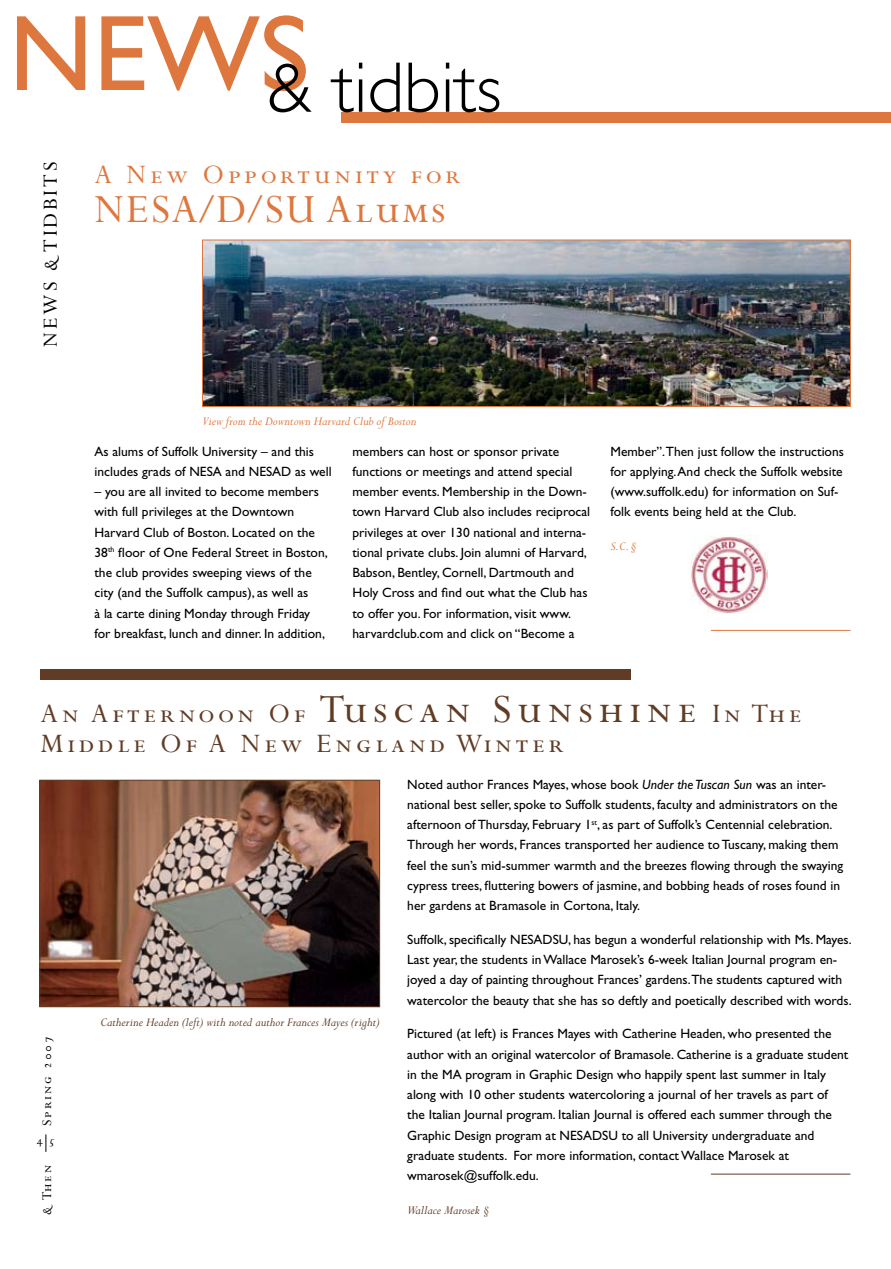
<style>
.page{position:relative;width:891px;height:1269px;background:#fff}
.page>*{position:absolute;margin:0;border:0;box-sizing:border-box;transform-origin:0 0}
.t1{font:300 72px "Gill Sans";color:#000}
.t2{font:45px "Perpetua SC";letter-spacing:.04em;color:#dd773e}
.t3{font:30px/30px "Perpetua SC";letter-spacing:.125em;color:#613c25}
.t4{font:30px "Perpetua SC";letter-spacing:.125em;color:#dd773e}
.t5{font:22.5px "Perpetua SC";letter-spacing:.125em;color:#000}
.t6{font:15px "Perpetua SC";letter-spacing:.125em;color:#000}
.t7{font:13.5px/20.2px "Gill Sans";color:#000}
.t8{font:italic 13.5px "Perpetua";color:#613c25}
.t9{font:italic 13.5px "Perpetua";color:#dd773e}
.t10{font:13.5px "Perpetua Italic Os F";color:#613c25}
.t11{font:13.5px "Perpetua Italic Os F";color:#dd773e}
.t12{font:13.5px "Perpetua Exp";color:#000}
.s1{font-family:"Perpetua";font-style:italic}
.s2{font-size:45px}
.s3{font-style:italic}
.s4{font-family:"Perpetua Italic Os F"}
</style>
<div class="page">
<div style="left:341px;top:112px;width:550px;height:10px;background:#dd773e"></div>
<svg style="left:46px;top:1134px;width:1px;height:18px"></svg>
<hr style="left:711px;top:1174px;width:139px;height:1px;background:#613c25">
<img style="left:42px;top:782px;width:336px;height:223px">
<div style="left:40px;top:780px;width:340px;height:227px;border:1px solid #613c25"></div>
<img style="left:204px;top:242px;width:645px;height:163px">
<div style="left:202px;top:240px;width:649px;height:167px;border:1px solid #dd773e"></div>
<img style="left:690px;top:536px;width:78px;height:77px">
<div style="left:40px;top:670px;width:591px;height:10px;background:#613c25"></div>
<hr style="left:711px;top:630px;width:139px;height:1px;background:#dd773e">
<h1 class="t1" style="left:9px;top:47px;width:494px"><sup>NEWS</sup>&amp; tidbits</h1>
<h3 class="t5" style="left:39px;top:347px;width:186px;rotate:-90deg">NEWS <span class="s1">&amp;</span> TIDBITS</h3>
<h3 class="t4" style="left:94px;top:159px;width:367px">A New Opportunity for</h3>
<h2 class="t2" style="left:94px;top:186px;width:353px">NESA/D/SU Alums</h2>
<p class="t9" style="left:202px;top:415px;width:216px">View from the Downtown Harvard Club of Boston</p>
<p class="t7" style="left:94px;top:441px;width:239px">As alums of Suffolk University – and this includes grads of NESA and NESAD as well</p>
<p class="t7" style="left:94px;top:482px;width:235px">– you are all invited to become members with full privileges at the Downtown Harvard Club of Boston. Located on the 38<sup>th</sup> floor of One Federal Street in Boston, the club provides sweeping views of the city (and the Suffolk campus), as well as<br>à la carte dining Monday through Friday for breakfast, lunch and dinner. In addition,</p>
<p class="t7" style="left:352px;top:441px;width:239px">members can host or sponsor private functions or meetings and attend special member events. Membership in the Down&shy;town Harvard Club also includes reciprocal privileges at over 130 national and interna&shy;tional private clubs. Join alumni of Harvard, Babson, Bentley, Cornell, Dartmouth and Holy Cross and find out what the Club has to offer you. For information, visit www. harvardclub.com and click on “Become a</p>
<p class="t7" style="left:610px;top:441px;width:235px">Member”.Then just follow the instructions for applying. And check the Suffolk website (www.suffolk.edu) for information on Suf&shy;folk events being held at the Club.</p>
<p class="t11" style="left:610px;top:540px;width:28px">S.C. §</p>
<h3 class="t3" style="left:40px;top:699px;width:763px">An Afternoon Of <span class="s2">Tuscan Sunshine</span> In The<br>Middle Of A New England Winter</h3>
<p class="t7" style="left:407px;top:774px;width:438px">Noted author Frances Mayes, whose book <span class="s3">Under the Tuscan Sun</span> was an inter&shy;national best seller, spoke to Suffolk students, faculty and administrators on the afternoon of Thursday, February 1<sup>st</sup>, as part of Suffolk’s Centennial celebration.<br>Through her words, Frances transported her audience to Tuscany, making them feel the sun’s mid-summer warmth and the breezes flowing through the swaying cypress trees, fluttering bowers of jasmine, and bobbing heads of roses found in her gardens at Bramasole in Cortona, Italy.</p>
<p class="t7" style="left:407px;top:929px;width:446px">Suffolk, specifically NESADSU, has begun a wonderful relationship with Ms. Mayes.<br>Last year, the students in Wallace Marosek’s 6-week Italian Journal program en&shy;joyed a day of painting throughout Frances’ gardens.The students captured with watercolor the beauty that she has so deftly and poetically described with words.</p>
<p class="t7" style="left:407px;top:1024px;width:443px">Pictured (at left) is Frances Mayes with Catherine Headen, who presented the author with an original watercolor of Bramasole. Catherine is a graduate student in the MA program in Graphic Design who happily spent last summer in Italy along with 10 other students watercoloring a journal of her travels as part of the Italian Journal program. Italian Journal is offered each summer through the Graphic Design program at NESADSU to all University undergraduate and graduate students. For more information, contact Wallace Marosek at wmarosek@suffolk.edu.</p>
<p class="t10" style="left:407px;top:1203px;width:83px">Wallace Marosek §</p>
<p class="t8" style="left:101px;top:1015px;width:281px">Catherine Headen (left) with noted author Frances Mayes (right)</p>
<p class="t6" style="left:39px;top:1126px;width:91px;rotate:-90deg">Spring 2007</p>
<p class="t12" style="left:37px;top:1135px;width:20px">4 5</p>
<p class="t6" style="left:39px;top:1215px;width:52px;rotate:-90deg"><span class="s4">&amp;</span> Then</p>
</div>
